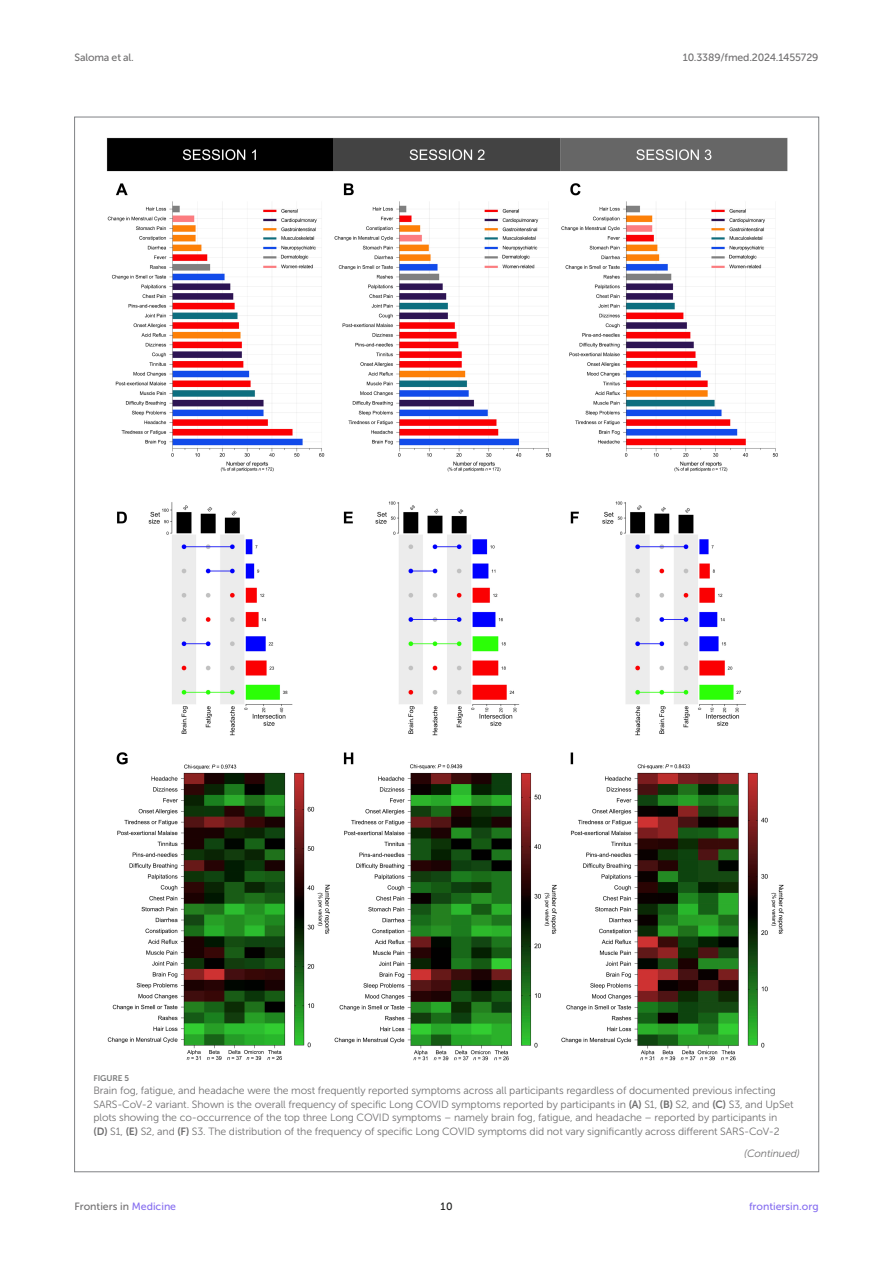
<style>
.page{position:relative;width:893px;height:1263px;background:#fff}
.page>*{position:absolute;margin:0;border:0;box-sizing:border-box;transform-origin:0 0}
.FIG_LEG{font:10.5px/13.5px "Museo Sans 300";letter-spacing:-.01em;color:#706f70}
.t1{font:10.5px "Museo Sans 500";letter-spacing:-.015em;color:#706f70}
.t2{font:10.5px "Museo Sans 500";color:#856df0}
.FIG_Continued{font:italic 10.5px "Museo Sans 300";letter-spacing:-.01em;color:#706f70}
.t3{font:10.5px "Museo Sans 500";color:#1b1c1b}
.FIG_HD{font:8.25px "Museo Sans 700";letter-spacing:-.01em;color:#7e7f7f}
.s1{font-family:"Museo Sans 700"}
.s2{color:#856df0}
</style>
<div class="page">
<img style="left:106px;top:137px;width:682px;height:924px">
<p class="t1" style="left:74px;top:51px;width:61px">Saloma et al.</p>
<p class="t1" style="left:683px;top:51px;width:137px">10.3389/fmed.2024.1455729</p>
<p class="FIG_HD" style="left:94px;top:1073px;width:37px">FIGURE 5</p>
<p class="FIG_LEG" style="left:94px;top:1084px;width:702px">Brain fog, fatigue, and headache were the most frequently reported symptoms across all participants regardless of documented previous infecting SARS-CoV-2 variant. Shown is the overall frequency of specific Long COVID symptoms reported by participants in <span class="s1">(A)</span> S1, <span class="s1">(B)</span> S2, and <span class="s1">(C)</span> S3, and UpSet plots showing the co-occurrence of the top three Long COVID symptoms – namely brain fog, fatigue, and headache – reported by participants in <span class="s1">(D)</span> S1, <span class="s1">(E)</span> S2, and <span class="s1">(F)</span> S3. The distribution of the frequency of specific Long COVID symptoms did not vary significantly across different SARS-CoV-2</p>
<p class="FIG_Continued" style="left:744px;top:1148px;width:57px">(Continued)</p>
<p class="t1" style="left:74px;top:1200px;width:103px">Frontiers in <span class="s2">Medicine</span></p>
<p class="t3" style="left:440px;top:1200px;width:14px">10</p>
<p class="t2" style="left:749px;top:1200px;width:71px">frontiersin.org</p>
</div>
